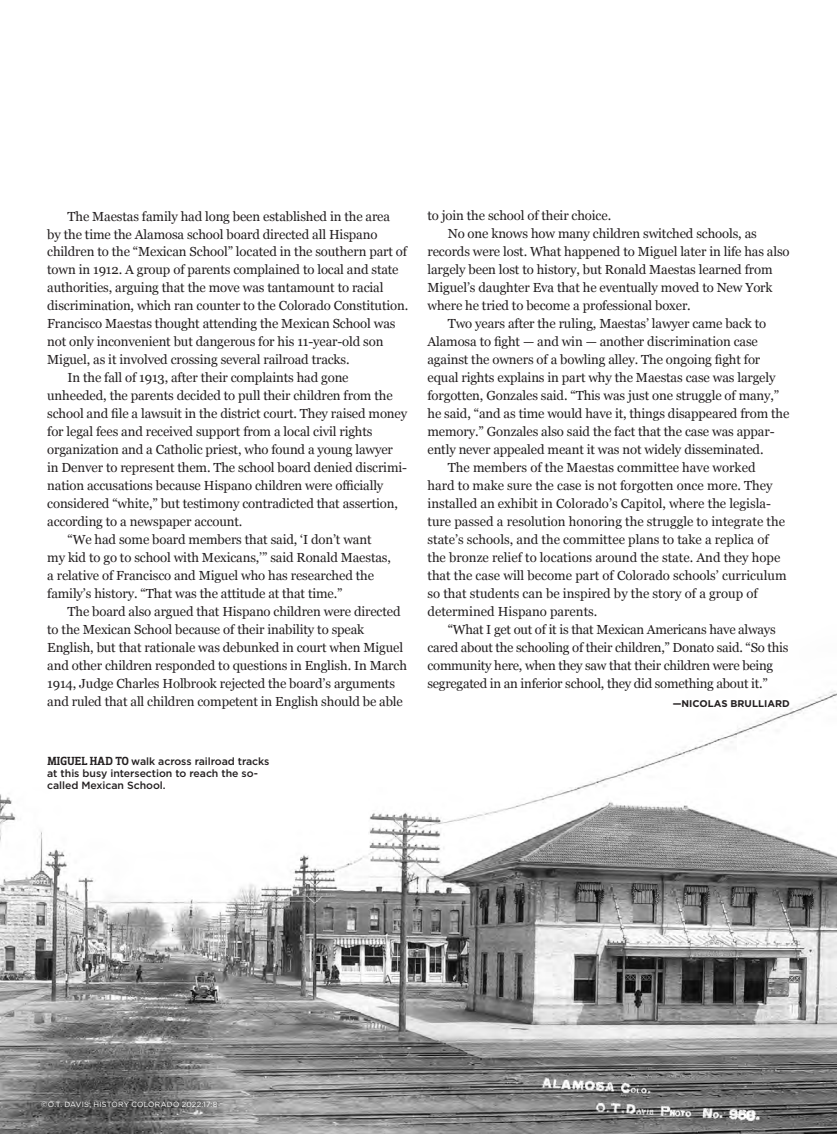
<style>
.page{position:relative;width:837px;height:1134px;background:#fff}
.page>*{position:absolute;margin:0;border:0;box-sizing:border-box;transform-origin:0 0}
.Serif_Body_copy_inde{font:13.2px/18px "Georgia";letter-spacing:-.01em;color:#231f20}
.t1{font:500 10.5px/12px "Gotham";letter-spacing:-.005em;color:#231f20}
.Author_by_line{font:700 9.75px "Gotham";color:#231f20}
.Photo_Credit{font:7.5px "Gotham";letter-spacing:.03em;color:#fff}
.s1{font-family:"Dobra Slab";font-size:12px}
</style>
<div class="page">
<img style="left:0;top:691px;width:837px;height:443px">
<p class="Serif_Body_copy_inde" style="left:47px;top:206px;width:363px;text-indent:20px">The Maestas family had long been established in the area<br>by the time the Alamosa school board directed all Hispano children to the “Mexican School” located in the southern part of town in 1912. A group of parents complained to local and state authorities, arguing that the move was tantamount to racial discrimination, which ran counter to the Colorado Constitution.<br>Francisco Maestas thought attending the Mexican School was not only inconvenient but dangerous for his 11-year-old son Miguel, as it involved crossing several railroad tracks.</p>
<p class="Serif_Body_copy_inde" style="left:47px;top:368px;width:362px;text-indent:20px">In the fall of 1913, after their complaints had gone unheeded, the parents decided to pull their children from the school and file a lawsuit in the district court. They raised money for legal fees and received support from a local civil rights organization and a Catholic priest, who found a young lawyer in Denver to represent them. The school board denied discrimi&shy;nation accusations because Hispano children were officially considered “white,” but testimony contradicted that assertion, according to a newspaper account.</p>
<p class="Serif_Body_copy_inde" style="left:47px;top:530px;width:345px;text-indent:20px">“We had some board members that said, ‘I don’t want my kid to go to school with Mexicans,’” said Ronald Maestas, a relative of Francisco and Miguel who has researched the family’s history. “That was the attitude at that time.”</p>
<p class="Serif_Body_copy_inde" style="left:47px;top:602px;width:361px;text-indent:20px">The board also argued that Hispano children were directed to the Mexican School because of their inability to speak English, but that rationale was debunked in court when Miguel and other children responded to questions in English. In March 1914, Judge Charles Holbrook rejected the board’s arguments and ruled that all children competent in English should be able</p>
<p class="t1" style="left:47px;top:755px;width:224px"><span class="s1">MIGUEL HAD TO</span> walk across railroad tracks at this busy intersection to reach the so&shy;called Mexican School.</p>
<p class="Serif_Body_copy_inde" style="left:427px;top:206px;width:185px">to join the school of their choice.</p>
<p class="Serif_Body_copy_inde" style="left:427px;top:224px;width:364px;text-indent:20px">No one knows how many children switched schools, as records were lost. What happened to Miguel later in life has also largely been lost to history, but Ronald Maestas learned from Miguel’s daughter Eva that he eventually moved to New York where he tried to become a professional boxer.</p>
<p class="Serif_Body_copy_inde" style="left:427px;top:314px;width:363px;text-indent:20px">Two years after the ruling, Maestas’ lawyer came back to Alamosa to fight — and win — another discrimination case against the owners of a bowling alley. The ongoing fight for equal rights explains in part why the Maestas case was largely forgotten, Gonzales said. “This was just one struggle of many,” he said, “and as time would have it, things disappeared from the memory.” Gonzales also said the fact that the case was appar&shy;ently never appealed meant it was not widely disseminated.</p>
<p class="Serif_Body_copy_inde" style="left:427px;top:458px;width:361px;text-indent:20px">The members of the Maestas committee have worked<br>hard to make sure the case is not forgotten once more. They installed an exhibit in Colorado’s Capitol, where the legisla&shy;ture passed a resolution honoring the struggle to integrate the state’s schools, and the committee plans to take a replica of the bronze relief to locations around the state. And they hope that the case will become part of Colorado schools’ curriculum so that students can be inspired by the story of a group of determined Hispano parents.</p>
<p class="Serif_Body_copy_inde" style="left:427px;top:620px;width:362px;text-indent:20px">“What I get out of it is that Mexican Americans have always cared about the schooling of their children,” Donato said. “So this community here, when they saw that their children were being segregated in an inferior school, they did something about it.”</p>
<p class="Author_by_line" style="left:673px;top:697px;width:119px">—NICOLAS BRULLIARD</p>
<p class="Photo_Credit" style="left:41px;top:1100px;width:178px">©O.T. DAVIS, HISTORY COLORADO 2022:17:8</p>
</div>
